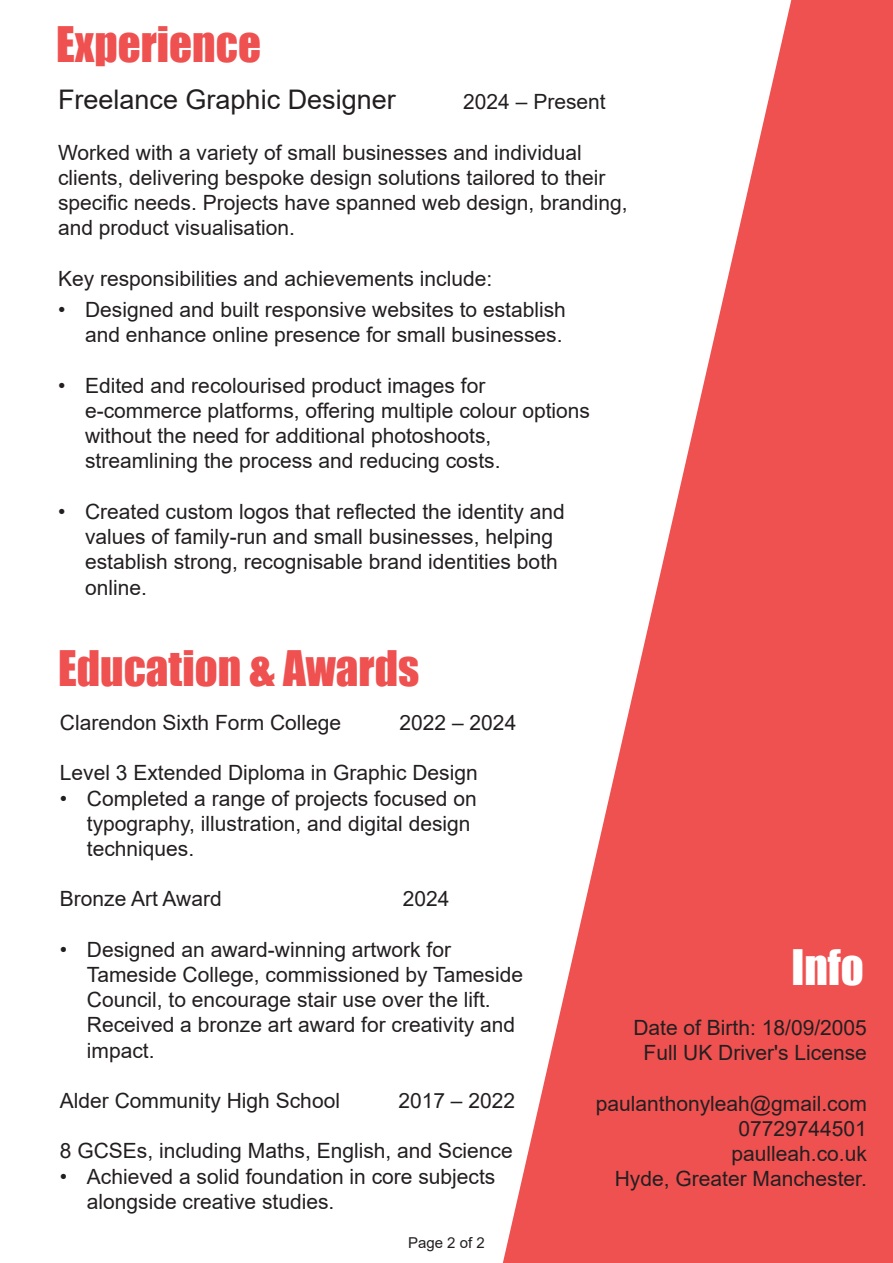
<style>
.page{position:relative;width:893px;height:1263px;background:#fff}
.page>*{position:absolute;margin:0;border:0;box-sizing:border-box;transform-origin:0 0}
.t1{font:45px "Impact";color:#ef5050}
.t2{font:45px "Impact";color:#fff}
.t3{font:27px "Arial";color:#231f20}
.t4{font:21px/25.2px "Arial";color:#231f20}
.t5{font:15px "Arial";color:#231f20}
</style>
<div class="page">
<svg style="left:503px;top:0;width:390px;height:1263px;fill:#ef5050"></svg>
<h1 class="t1" style="left:56px;top:10px;width:206px">Experience</h1>
<p class="t3" style="left:58px;top:81px;width:339px">Freelance Graphic Designer</p>
<p class="t4" style="left:463px;top:89px;width:144px">2024 – Present</p>
<p class="t4" style="left:58px;top:139px;width:571px">Worked with a variety of small businesses and individual clients, delivering bespoke design solutions tailored to their specific needs. Projects have spanned web design, branding, and product visualisation.</p>
<p class="t4" style="left:58px;top:265px;width:436px">Key responsibilities and achievements include:</p>
<p class="t4" style="left:58px;top:297px;width:509px;text-align:right">• Designed and built responsive websites to establish and enhance online presence for small businesses.</p>
<p class="t4" style="left:85px;top:373px;width:506px;text-indent:-27px">• Edited and recolourised product images for e-commerce platforms, offering multiple colour options without the need for additional photoshoots, streamlining the process and reducing costs.</p>
<p class="t4" style="left:85px;top:499px;width:481px;text-indent:-27px">• Created custom logos that reflected the identity and values of family-run and small businesses, helping establish strong, recognisable brand identities both online.</p>
<h1 class="t1" style="left:58px;top:634px;width:363px">Education &amp; Awards</h1>
<p class="t4" style="left:60px;top:710px;width:283px">Clarendon Sixth Form College</p>
<p class="t4" style="left:400px;top:710px;width:118px">2022 – 2024</p>
<p class="t4" style="left:60px;top:760px;width:419px">Level 3 Extended Diploma in Graphic Design</p>
<p class="t4" style="left:87px;top:785px;width:391px;text-indent:-27px">• Completed a range of projects focused on typography, illustration, and digital design techniques.</p>
<p class="t4" style="left:60px;top:886px;width:163px">Bronze Art Award</p>
<p class="t4" style="left:403px;top:886px;width:48px">2024</p>
<p class="t4" style="left:87px;top:937px;width:438px;text-indent:-27px">• Designed an award-winning artwork for Tameside College, commissioned by Tameside Council, to encourage stair use over the lift.<br>Received a bronze art award for creativity and impact.</p>
<p class="t4" style="left:60px;top:1088px;width:282px">Alder Community High School</p>
<p class="t4" style="left:398px;top:1088px;width:118px">2017 – 2022</p>
<p class="t4" style="left:60px;top:1138px;width:454px">8 GCSEs, including Maths, English, and Science</p>
<p class="t4" style="left:87px;top:1163px;width:410px;text-indent:-27px">• Achieved a solid foundation in core subjects alongside creative studies.</p>
<p class="t5" style="left:408px;top:1232px;width:78px">Page 2 of 2</p>
<h1 class="t2" style="left:791px;top:932px;width:74px">Info</h1>
<p class="t4" style="left:633px;top:1015px;width:235px;text-align:center">Date of Birth: 18/09/2005<br>Full UK Driver's License</p>
<p class="t4" style="left:596px;top:1091px;width:273px;text-align:right">paulanthonyleah@gmail.com<br>07729744501<br>paulleah.co.uk<br>Hyde, Greater Manchester.</p>
</div>
